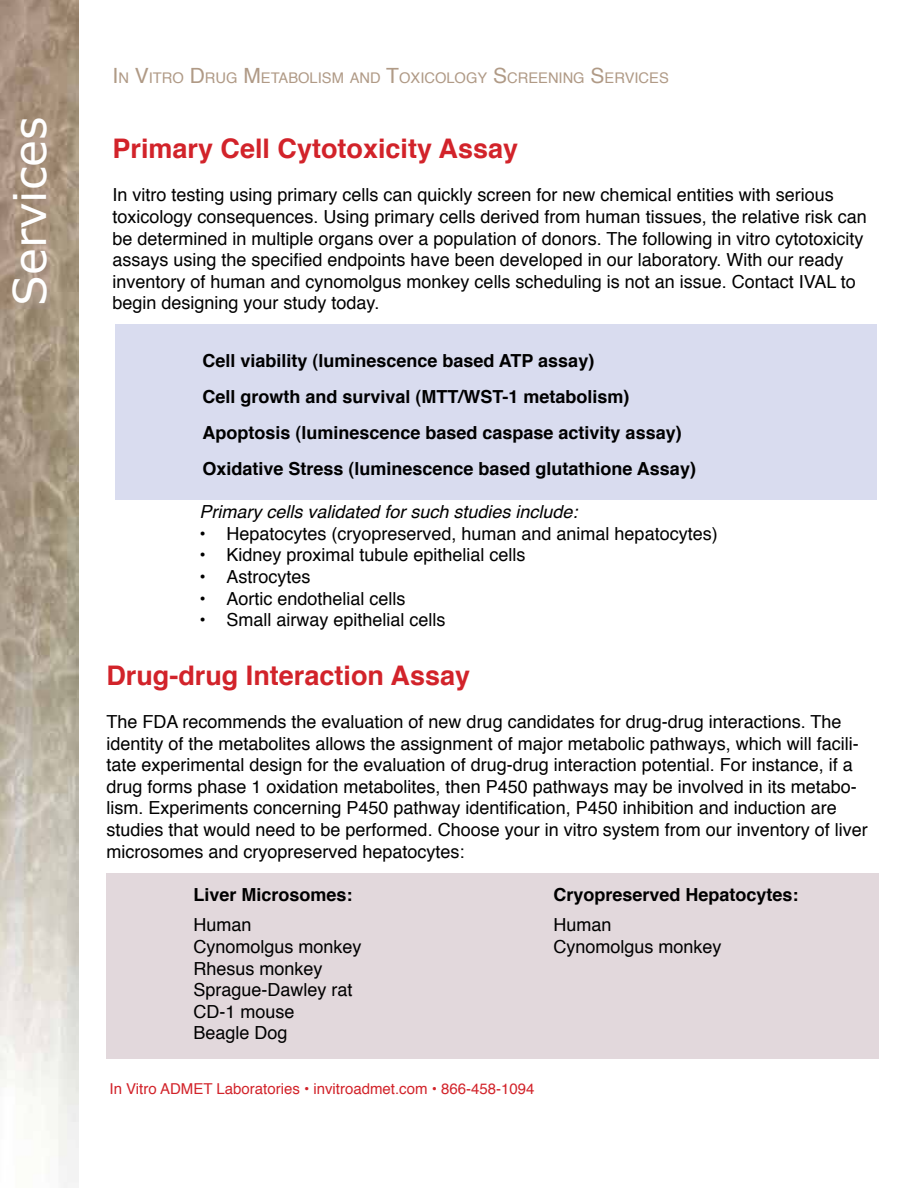
<style>
.page{position:relative;width:918px;height:1188px;background:#fff}
.page>*{position:absolute;margin:0;border:0;box-sizing:border-box;transform-origin:0 0}
.t1{font:45px "Verdana";color:#fff}
.t2{font:700 27px "Helvetica";color:#d2232a}
.t3{font:18px/21.6px "Helvetica";color:#000}
.t4{font:700 18px/36px "Helvetica";color:#000}
.t5{font:italic 18px "Helvetica";color:#000}
.t6{font:15px "Helvetica";color:#d2232a}
.t7{font:14.7px "Helvetica";color:#b09a86}
.s1{font-size:21px}
</style>
<div class="page">
<img style="left:0;top:0;width:79px;height:1188px">
<div style="left:116px;top:324px;width:762px;height:176px;background:#d9dcef"></div>
<div style="left:106px;top:873px;width:389px;height:186px;background:#e2d8dc"></div>
<div style="left:466px;top:873px;width:413px;height:186px;background:#e2d8dc"></div>
<h1 class="t1" style="left:1px;top:306px;width:191px;rotate:-90deg">Services</h1>
<p class="t7" style="left:112px;top:66px;width:215px"><span class="s1">I</span>N <span class="s1">V</span>ITRO <span class="s1">D</span>RUG <span class="s1">M</span>ETABOLISM</p>
<p class="t7" style="left:350px;top:66px;width:319px">AND <span class="s1">T</span>OXICOLOGY <span class="s1">S</span>CREENI NG <span class="s1">S</span>ERVICES</p>
<h2 class="t2" style="left:112px;top:127px;width:407px">Primary Cell Cytotoxicity Assay</h2>
<p class="t3" style="left:112px;top:185px;width:756px">In vitro testing using primary cells can quickly screen for new chemical entities with serious toxicology consequences. Using primary cells derived from human tissues, the relative risk can be determined in multiple organs over a population of donors. The following in vitro cytotoxicity assays using the specified endpoints have been developed in our laboratory. With our ready inventory of human and cynomolgus monkey cells scheduling is not an issue. Contact IVAL to begin designing your study today.</p>
<p class="t4" style="left:202px;top:343px;width:495px">Cell viability (luminescence based ATP assay)<br>Cell growth and survival (MTT/WST-1 metabolism)<br>Apoptosis (luminescence based caspase activity assay)<br>Oxidative Stress (luminescence based glutathione Assay)</p>
<p class="t5" style="left:199px;top:498px;width:380px">Primary cells validated for such studies include:</p>
<p class="t3" style="left:199px;top:523px;width:520px">• Hepatocytes (cryopreserved, human and animal hepatocytes)</p>
<p class="t3" style="left:199px;top:545px;width:328px">• Kidney proximal tubule epithelial cells</p>
<p class="t3" style="left:199px;top:566px;width:113px">• Astrocytes</p>
<p class="t3" style="left:199px;top:588px;width:208px">• Aortic endothelial cells</p>
<p class="t3" style="left:199px;top:610px;width:248px">• Small airway epithelial cells</p>
<h2 class="t2" style="left:106px;top:653px;width:365px">Drug-drug Interaction Assay</h2>
<p class="t3" style="left:106px;top:711px;width:763px">The FDA recommends the evaluation of new drug candidates for drug-drug interactions. The identity of the metabolites allows the assignment of major metabolic pathways, which will facili&shy;tate experimental design for the evaluation of drug-drug interaction potential. For instance, if a drug forms phase 1 oxidation metabolites, then P450 pathways may be involved in its metabo&shy;lism. Experiments concerning P450 pathway identification, P450 inhibition and induction are studies that would need to be performed. Choose your in vitro system from our inventory of liver microsomes and cryopreserved hepatocytes:</p>
<p class="t4" style="left:194px;top:877px;width:161px">Liver Microsomes:</p>
<p class="t3" style="left:194px;top:915px;width:170px">Human<br>Cynomolgus monkey<br>Rhesus monkey<br>Sprague-Dawley rat<br>CD-1 mouse<br>Beagle Dog</p>
<p class="t4" style="left:553px;top:877px;width:247px">Cryopreserved Hepatocytes:</p>
<p class="t3" style="left:553px;top:915px;width:170px">Human<br>Cynomolgus monkey</p>
<p class="t6" style="left:110px;top:1077px;width:427px">In Vitro ADMET Laboratories • invitroadmet.com • 866-458-1094</p>
</div>
